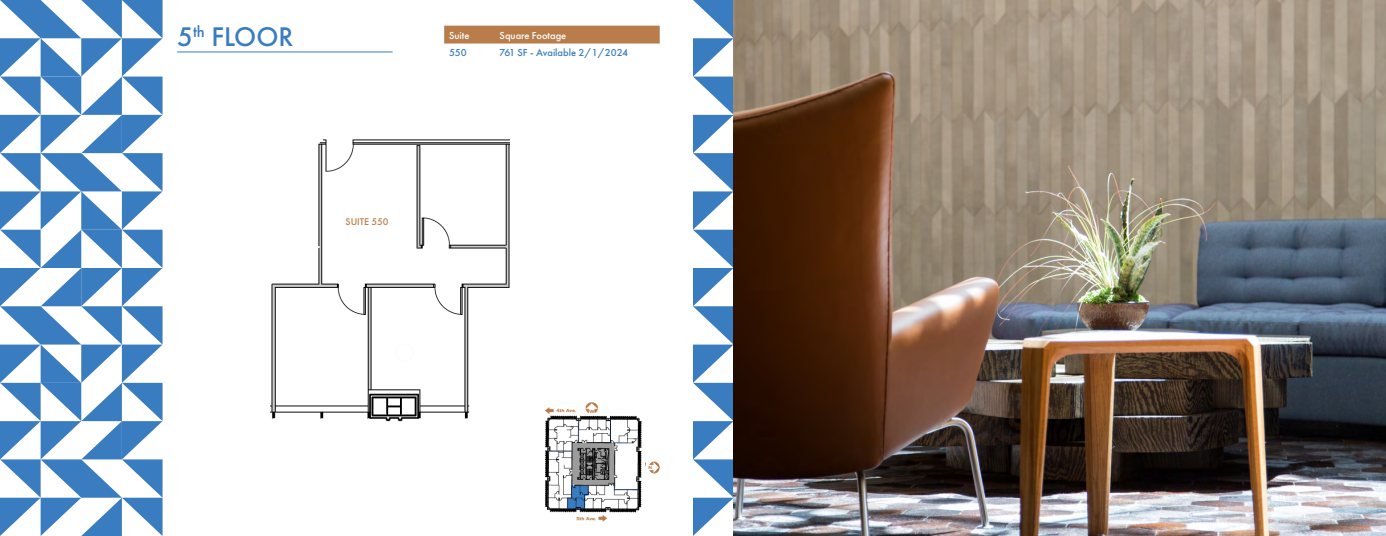
<style>
.page{position:relative;width:1386px;height:536px;background:#fff}
.page>*{position:absolute;margin:0;border:0;box-sizing:border-box;transform-origin:0 0}
.t1{font:500 28px "Futura PT";color:#397cc0}
.t2{font:500 10.5px "Futura PT";color:#397cc0}
.t3{font:500 10.5px "Futura PT";color:#fff}
.t4{font:500 10.06px "Futura PT";color:#b87d4a}
.t5{font:700 4.38px "Gotham";color:#b87d4a;scale:1.08 1}
</style>
<div class="page">
<svg style="left:693px;top:0;width:40px;height:536px"></svg>
<svg style="left:649px;top:462px;width:10px;height:11px"></svg>
<hr style="left:177px;top:51px;width:216px;height:1px;background:#397cc0">
<div style="left:444px;top:26px;width:216px;height:17px;background:#b87d4a"></div>
<svg style="left:0;top:0;width:163px;height:536px"></svg>
<img style="left:270px;top:139px;width:375px;height:383px">
<div style="left:339px;top:217px;width:56px;height:18px;background:#fff"></div>
<img style="left:733px;top:0;width:653px;height:536px">
<h1 class="t1" style="left:177px;top:20px;width:118px">5<sup>th</sup> FLOOR</h1>
<p class="t3" style="left:449px;top:29px;width:22px">Suite</p>
<p class="t3" style="left:500px;top:29px;width:68px">Square Footage</p>
<p class="t2" style="left:449px;top:47px;width:19px">550</p>
<p class="t2" style="left:500px;top:47px;width:130px">761 SF - Available 2/1/2024</p>
<p class="t4" style="left:345px;top:215px;width:45px">SUITE 550</p>
<p class="t5" style="left:648px;top:464px;width:5px">N</p>
</div>
